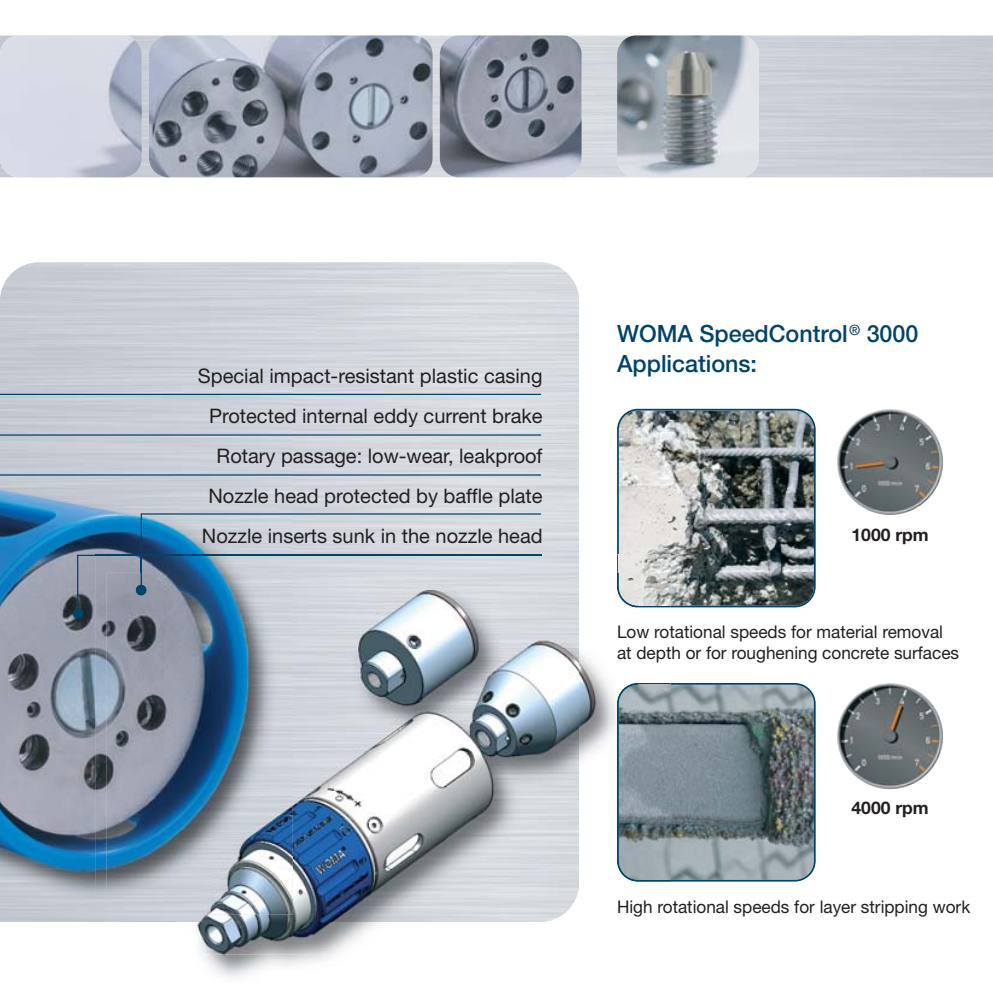
<style>
.page{position:relative;width:993px;height:993px;background:#fff}
.page>*{position:absolute;margin:0;border:0;box-sizing:border-box;transform-origin:0 0}
.t1{font:500 23.75px/30px "Helvetica Neue";color:#00446b}
.t2{font:20px/40px "Helvetica Neue";color:#231f20;text-align:right}
.t3{font:17.5px/21.2px "Helvetica Neue";color:#231f20}
.t4{font:700 17.5px "Helvetica Neue";color:#231f20}
</style>
<div class="page">
<img style="left:0;top:35px;width:992px;height:847px">
<img style="left:0;top:251px;width:611px;height:671px">
<img style="left:0;top:914px;width:95px;height:7px">
<img style="left:0;top:262px;width:579px;height:292px">
<img style="left:0;top:387px;width:293px;height:527px">
<svg style="left:0;top:393px;width:542px;height:229px;background:#b8c4d1"></svg>
<svg style="left:617px;top:408px;width:198px;height:199px;background:#81898a"></svg>
<svg style="left:670px;top:682px;width:145px;height:199px;background:#78858b"></svg>
<img style="left:0;top:35px;width:581px;height:142px">
<img style="left:617px;top:35px;width:141px;height:142px">
<img style="left:836px;top:408px;width:106px;height:107px;border-radius:50%">
<img style="left:836px;top:682px;width:106px;height:107px;border-radius:50%">
<div style="left:73px;top:608px;width:10px;height:10px;background:#00446b;border-radius:50%"></div>
<img style="left:638px;top:607px;width:32px;height:274px">
<img style="left:542px;top:554px;width:75px;height:18px">
<img style="left:213px;top:881px;width:457px;height:96px">
<svg style="left:95px;top:914px;width:11px;height:7px"></svg>
<img style="left:95px;top:613px;width:11px;height:301px">
<img style="left:617px;top:554px;width:53px;height:53px">
<img style="left:638px;top:554px;width:32px;height:51px">
<img style="left:638px;top:684px;width:32px;height:195px">
<img style="left:202px;top:572px;width:436px;height:397px">
<img style="left:106px;top:572px;width:505px;height:382px">
<img style="left:106px;top:572px;width:473px;height:349px">
<img style="left:106px;top:613px;width:187px;height:301px">
<img style="left:617px;top:586px;width:20px;height:21px">
<img style="left:618px;top:572px;width:20px;height:33px">
<img style="left:617px;top:682px;width:21px;height:199px">
<svg style="left:76px;top:512px;width:466px;height:101px;background:#a7b8c7"></svg>
<p class="t2" style="left:198px;top:358px;width:346px">Special impact-resistant plastic casing Protected internal eddy current brake Rotary passage: low-wear, leakproof Nozzle head protected by baffle plate Nozzle inserts sunk in the nozzle head</p>
<p class="t1" style="left:617px;top:320px;width:303px">WOMA SpeedControl<sup>®</sup> 3000<br>Applications:</p>
<p class="t4" style="left:851px;top:528px;width:79px">1000 rpm</p>
<p class="t3" style="left:617px;top:622px;width:343px">Low rotational speeds for material removal at depth or for roughening concrete surfaces</p>
<p class="t4" style="left:851px;top:801px;width:79px">4000 rpm</p>
<p class="t3" style="left:617px;top:897px;width:354px">High rotational speeds for layer stripping work</p>
</div>
